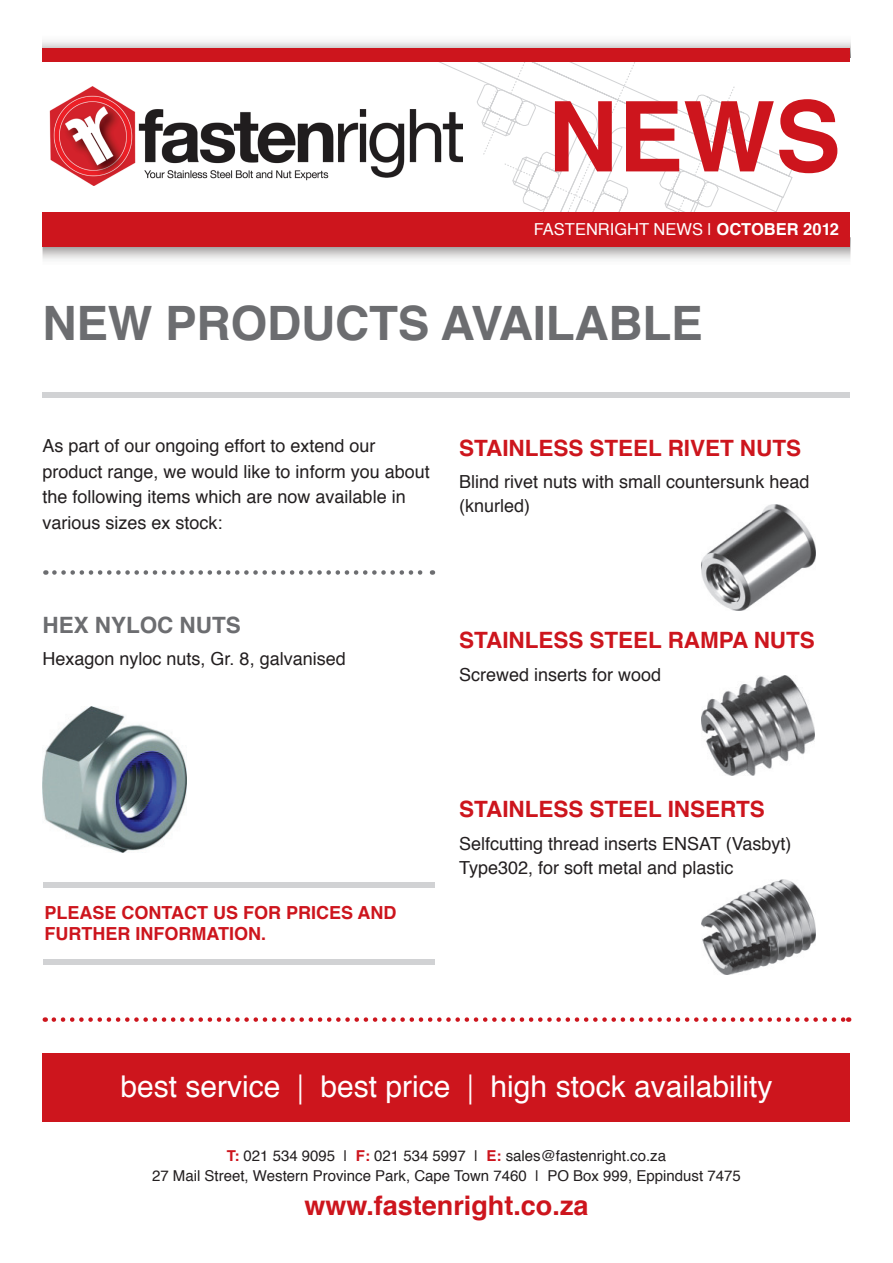
<style>
.page{position:relative;width:893px;height:1263px;background:#fff}
.page>*{position:absolute;margin:0;border:0;box-sizing:border-box;transform-origin:0 0}
.t1{font:700 47.4px "Helvetica";letter-spacing:-.005em;color:#6c6d70}
.t2{font:30px "Helvetica";color:#fff}
.t3{font:700 27px "Helvetica";color:#cd151d}
.t4{font:700 22.5px "Helvetica";color:#cd151d}
.t5{font:700 22.5px "Helvetica";color:#6c6d70}
.t6{font:18px/25.5px "Helvetica";color:#231f20}
.t7{font:700 18px/21.6px "Helvetica";color:#cd151d}
.t8{font:16.5px "Helvetica";color:#fff}
.t9{font:15px/19.5px "Helvetica";color:#231f20;text-align:center}
.s1{font-weight:700}
.s2{font-weight:300}
.s3{font-weight:700;color:#cd151d}
</style>
<div class="page">
<img style="left:49px;top:87px;width:379px;height:98px">
<div style="left:42px;top:392px;width:808px;height:5px;background:#d1d2d4"></div>
<div style="left:42px;top:1054px;width:808px;height:68px;background:#cd151d"></div>
<div style="left:42px;top:48px;width:808px;height:14px;background:#cd151d"></div>
<div style="left:42px;top:212px;width:808px;height:35px;background:#cd151d"></div>
<svg style="left:428px;top:62px;width:409px;height:150px"></svg>
<svg style="left:54px;top:1017px;width:795px;height:5px"></svg>
<div style="left:43px;top:883px;width:391px;height:5px;background:#d1d2d4"></div>
<div style="left:43px;top:959px;width:391px;height:6px;background:#d1d2d4"></div>
<img style="left:702px;top:879px;width:113px;height:95px">
<img style="left:701px;top:675px;width:113px;height:101px">
<img style="left:702px;top:504px;width:113px;height:107px">
<svg style="left:54px;top:570px;width:379px;height:5px"></svg>
<img style="left:43px;top:707px;width:143px;height:145px">
<p class="t8" style="left:534px;top:216px;width:307px">FASTENRIGHT NEWS | <span class="s1">OCTOBER 2012</span></p>
<h1 class="t1" style="left:42px;top:285px;width:662px">NEW PRODUCTS AVAILABLE</h1>
<p class="t6" style="left:43px;top:434px;width:389px">As part of our ongoing effort to extend our product range, we would like to inform you about the following items which are now available in various sizes ex stock:</p>
<p class="t4" style="left:459px;top:430px;width:343px">STAINLESS STEEL RIVET NUTS</p>
<p class="t6" style="left:459px;top:470px;width:352px;line-height:24px">Blind rivet nuts with small countersunk head (knurled)</p>
<p class="t5" style="left:43px;top:607px;width:200px">HEX NYLOC NUTS</p>
<p class="t6" style="left:43px;top:647px;width:305px">Hexagon nyloc nuts, Gr. 8, galvanised</p>
<p class="t4" style="left:459px;top:622px;width:357px">STAINLESS STEEL RAMPA NUTS</p>
<p class="t6" style="left:459px;top:662px;width:204px">Screwed inserts for wood</p>
<p class="t7" style="left:44px;top:902px;width:354px">PLEASE CONTACT US FOR PRICES AND<br>FURTHER INFORMATION.</p>
<p class="t4" style="left:459px;top:791px;width:307px">STAINLESS STEEL INSERTS</p>
<p class="t6" style="left:459px;top:832px;width:334px;line-height:24px">Selfcutting thread inserts ENSAT (Vasbyt)<br>Type302, for soft metal and plastic</p>
<h2 class="t2" style="left:120px;top:1063px;width:653px">best service <span class="s2">|</span> best price <span class="s2">|</span> high stock availability</h2>
<p class="t9" style="left:152px;top:1147px;width:590px"><span class="s3">T:</span> 021 534 9095 | <span class="s3">F:</span> 021 534 5997 | <span class="s3">E:</span> sales@fastenright.co.za<br>27 Mail Street, Western Province Park, Cape Town 7460 | PO Box 999, Eppindust 7475</p>
<h3 class="t3" style="left:304px;top:1184px;width:286px">www.fastenright.co.za</h3>
</div>
